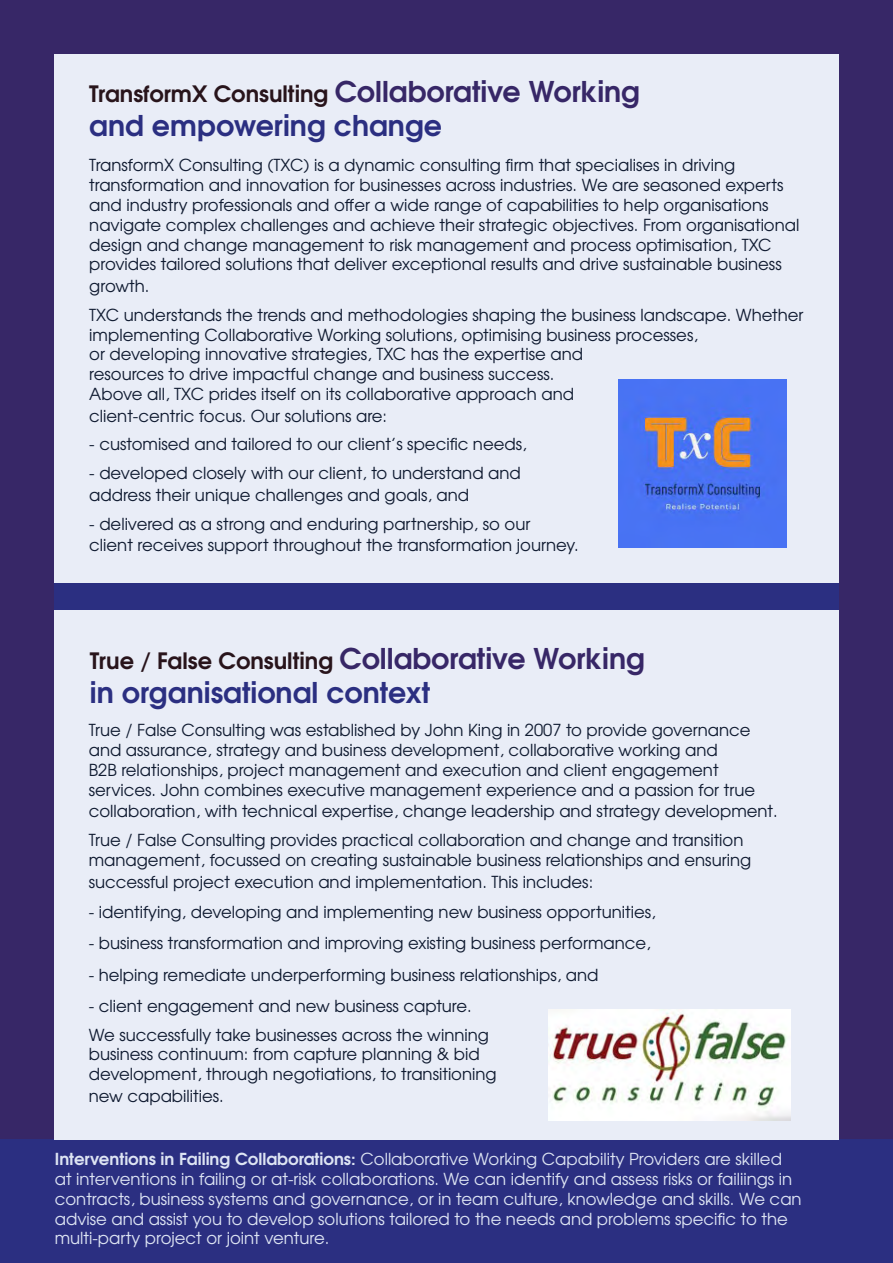
<style>
.page{position:relative;width:893px;height:1263px;background:#372767}
.page>*{position:absolute;margin:0;border:0;box-sizing:border-box;transform-origin:0 0}
.t1{font:700 28.5px "Te X Gyre Adventor";color:#2b2f81}
.t2{font:700 22.5px "Te X Gyre Adventor";color:#28141b}
.t3{font:16.5px/19.8px "Te X Gyre Adventor";color:#101b31}
.t4{font:16.5px/19.8px "Te X Gyre Adventor";color:#dde4f3}
.s1{font-size:28.5px;color:#372767}
.s2{font-weight:700}
</style>
<div class="page">
<div style="left:54px;top:54px;width:785px;height:1155px;background:#2b2f81"></div>
<div style="left:54px;top:54px;width:785px;height:529px;background:#e9edf7"></div>
<div style="left:0;top:1139px;width:893px;height:124px;background:#2b2f81"></div>
<div style="left:54px;top:610px;width:785px;height:529px;background:#e9edf7"></div>
<img style="left:619px;top:380px;width:168px;height:168px">
<img style="left:549px;top:1010px;width:242px;height:110px">
<h2 class="t2" style="left:89px;top:74px;width:552px">TransformX Consulting <span class="s1">Collaborative Working</span></h2>
<h1 class="t1" style="left:89px;top:101px;width:354px">and empowering change</h1>
<p class="t3" style="left:89px;top:154px;width:712px">TransformX Consulting (TXC) is a dynamic consulting firm that specialises in driving transformation and innovation for businesses across industries. We are seasoned experts and industry professionals and offer a wide range of capabilities to help organisations navigate complex challenges and achieve their strategic objectives. From organisational design and change management to risk management and process optimisation, TXC provides tailored solutions that deliver exceptional results and drive sustainable business</p>
<p class="t3" style="left:89px;top:270px;width:716px;line-height:28.8px">growth.<br>TXC understands the trends and methodologies shaping the business landscape. Whether</p>
<p class="t3" style="left:89px;top:323px;width:610px">implementing Collaborative Working solutions, optimising business processes, or developing innovative strategies, TXC has the expertise and<br>resources to drive impactful change and business success.<br>Above all, TXC prides itself on its collaborative approach and</p>
<p class="t3" style="left:89px;top:404px;width:299px">client-centric focus. Our solutions are:</p>
<p class="t3" style="left:89px;top:433px;width:439px">- customised and tailored to our client’s specific needs,</p>
<p class="t3" style="left:89px;top:461px;width:433px;line-height:21.6px">- developed closely with our client, to understand and address their unique challenges and goals, and</p>
<p class="t3" style="left:89px;top:512px;width:491px;line-height:21.6px">- delivered as a strong and enduring partnership, so our<br>client receives support throughout the transformation journey.</p>
<h2 class="t2" style="left:90px;top:641px;width:556px">True / False Consulting <span class="s1">Collaborative Working</span></h2>
<h1 class="t1" style="left:90px;top:668px;width:342px">in organisational context</h1>
<p class="t3" style="left:89px;top:719px;width:668px">True / False Consulting was established by John King in 2007 to provide governance and assurance, strategy and business development, collaborative working and<br>B2B relationships, project management and execution and client engagement services. John combines executive management experience and a passion for true</p>
<p class="t3" style="left:89px;top:796px;width:690px;line-height:28.8px">collaboration, with technical expertise, change leadership and strategy development.<br>True / False Consulting provides practical collaboration and change and transition</p>
<p class="t3" style="left:89px;top:848px;width:664px;line-height:21.6px">management, focussed on creating sustainable business relationships and ensuring successful project execution and implementation. This includes:</p>
<p class="t3" style="left:89px;top:901px;width:568px">- identifying, developing and implementing new business opportunities,</p>
<p class="t3" style="left:89px;top:932px;width:564px">- business transformation and improving existing business performance,</p>
<p class="t3" style="left:89px;top:964px;width:511px">- helping remediate underperforming business relationships, and</p>
<p class="t3" style="left:89px;top:990px;width:402px;line-height:28.8px">- client engagement and new business capture.<br>We successfully take businesses across the winning</p>
<p class="t3" style="left:89px;top:1043px;width:409px">business continuum: from capture planning &amp; bid development, through negotiations, to transitioning</p>
<p class="t3" style="left:89px;top:1085px;width:136px">new capabilities.</p>
<p class="t4" style="left:55px;top:1148px;width:748px"><span class="s2">Interventions in Failing Collaborations:</span> Collaborative Working Capability Providers are skilled at interventions in failing or at-risk collaborations. We can identify and assess risks or failiings in contracts, business systems and governance, or in team culture, knowledge and skills. We can advise and assist you to develop solutions tailored to the needs and problems specific to the multi-party project or joint venture.</p>
</div>
